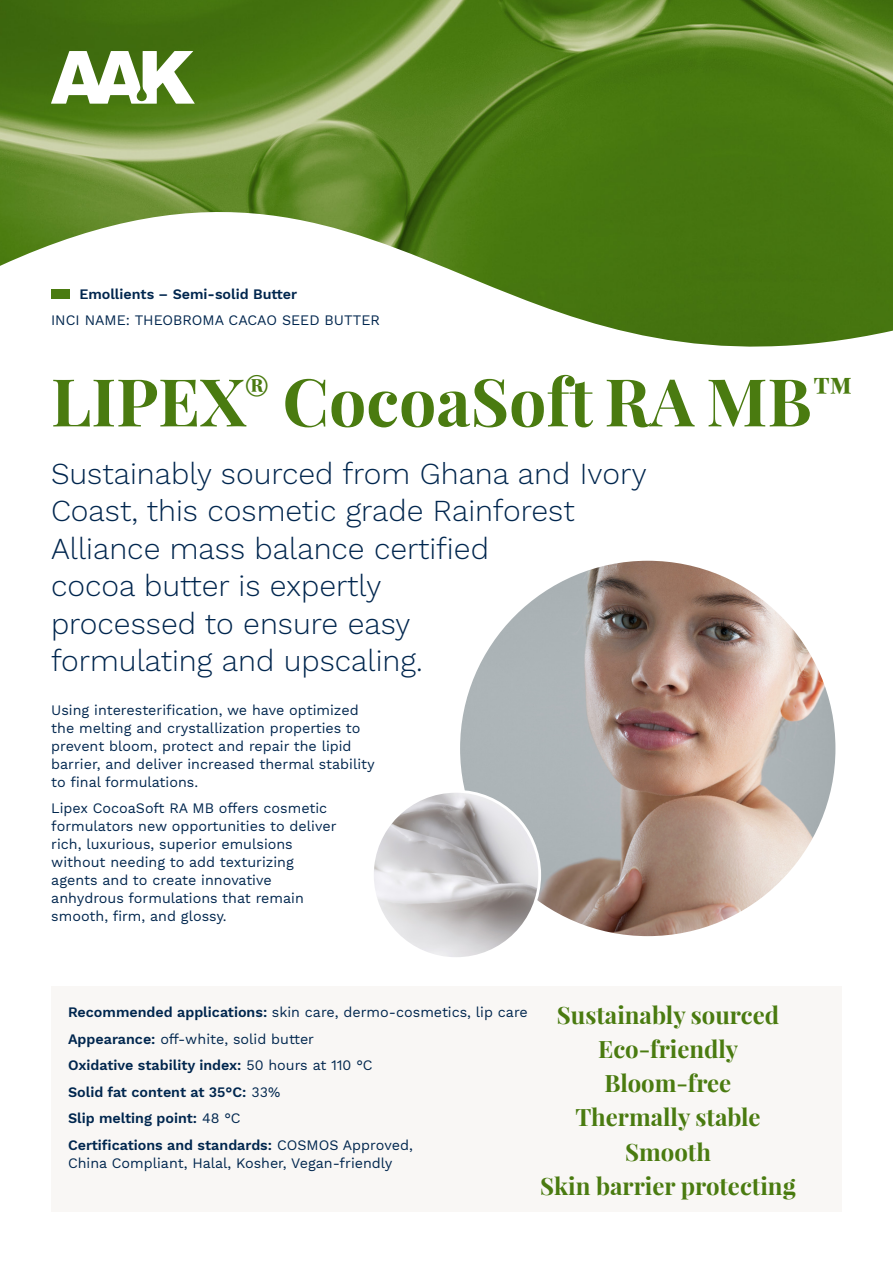
<style>
.page{position:relative;width:893px;height:1263px;background:#fff}
.page>*{position:absolute;margin:0;border:0;box-sizing:border-box;transform-origin:0 0}
.t1{font:700 66px "Playfair Display";color:#4a7b10}
.t2{font:300 30px/37.5px "Work Sans";color:#00264e}
.t3{font:700 24px "Playfair Display";color:#4a7b10}
.t4{font:14.25px/18px "Work Sans";color:#00264e}
.t5{font:600 14.25px "Work Sans";color:#00264e}
.s1{font-weight:600}
.s2{font-weight:400}
</style>
<div class="page">
<div style="left:51px;top:987px;width:791px;height:225px;background:#f9f7f5"></div>
<img style="left:0;top:0;width:893px;height:347px">
<div style="left:51px;top:289px;width:19px;height:10px;background:#4a7b10"></div>
<svg style="left:51px;top:51px;width:144px;height:53px"></svg>
<img style="left:458px;top:559px;width:379px;height:379px;border-radius:190px">
<img style="left:372px;top:791px;width:168px;height:167px;border-radius:84px">
<p class="t5" style="left:79px;top:286px;width:219px">Emollients – Semi-solid Butter</p>
<p class="t4" style="left:51px;top:312px;width:330px">INCI NAME: THEOBROMA CACAO SEED BUTTER</p>
<p class="t1" style="left:51px;top:360px;width:804px">LIPEX<sup>®</sup> CocoaSoft RA MB<sup>™</sup></p>
<p class="t2" style="left:51px;top:456px;width:597px">Sustainably sourced from Ghana and Ivory<br>Coast, this cosmetic grade Rainforest<br>Alliance mass balance certified<br>cocoa butter is expertly<br>processed to ensure easy<br>formulating and upscaling.</p>
<p class="t4" style="left:51px;top:701px;width:325px">Using interesterification, we have optimized the melting and crystallization properties to prevent bloom, protect and repair the lipid barrier, and deliver increased thermal stability to final formulations.</p>
<p class="t4" style="left:51px;top:800px;width:287px">Lipex CocoaSoft RA MB offers cosmetic formulators new opportunities to deliver rich, luxurious, superior emulsions without needing to add texturizing agents and to create innovative anhydrous formulations that remain smooth, firm, and glossy.</p>
<p class="t4" style="left:68px;top:1004px;width:461px"><span class="s1">Recommended applications:</span> skin care, dermo-cosmetics, lip care</p>
<p class="t4" style="left:68px;top:1030px;width:248px"><span class="s1">Appearance:</span> off-white, solid butter</p>
<p class="t5" style="left:68px;top:1057px;width:306px">Oxidative stability index: <span class="s2">50 hours at 110 °C</span></p>
<p class="t5" style="left:68px;top:1083px;width:214px">Solid fat content at 35°C: <span class="s2">33%</span></p>
<p class="t5" style="left:68px;top:1110px;width:174px">Slip melting point: <span class="s2">48 °C</span></p>
<p class="t4" style="left:68px;top:1136px;width:346px"><span class="s1">Certifications and standards:</span> COSMOS Approved,<br>China Compliant, Halal, Kosher, Vegan-friendly</p>
<p class="t3" style="left:557px;top:999px;width:224px">Sustainably sourced</p>
<p class="t3" style="left:598px;top:1034px;width:142px">Eco-friendly</p>
<p class="t3" style="left:605px;top:1068px;width:128px">Bloom-free</p>
<p class="t3" style="left:575px;top:1102px;width:187px">Thermally stable</p>
<p class="t3" style="left:625px;top:1136px;width:87px">Smooth</p>
<p class="t3" style="left:540px;top:1171px;width:257px">Skin barrier protecting</p>
</div>
